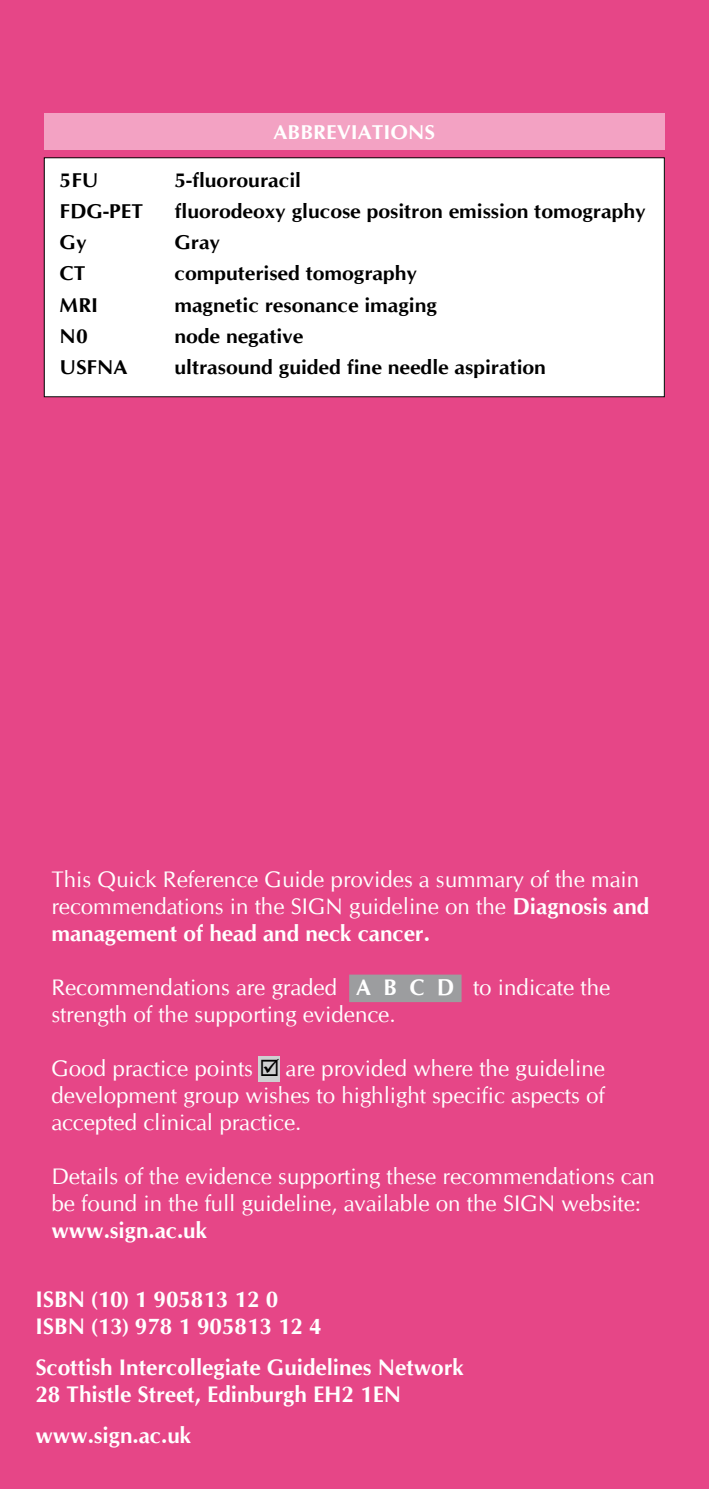
<style>
.page{position:relative;width:709px;height:1489px;background:#fff}
.page>*{position:absolute;margin:0;border:0;box-sizing:border-box;transform-origin:0 0}
.t1{font:22.5px/27px "CG Omega";color:#fff}
.t2{font:700 22.5px/27px "CG Omega";color:#fff}
.t3{font:700 20px "CG Omega";color:#000;scale:1.06 1}
.t4{font:700 20px "CG Omega";color:#fff;scale:1.06 1}
.s1{font-weight:700}
.s2{color:#000}
</style>
<div class="page">
<div style="left:0;top:0;width:709px;height:1488px;background:#e64687"></div>
<div style="left:258px;top:1056px;width:22px;height:25px;background:#cfd0d1"></div>
<div style="left:349px;top:974px;width:112px;height:28px;background:#9c9d9f"></div>
<div style="left:44px;top:113px;width:620px;height:37px;background:#f3a2c3"></div>
<div style="left:44px;top:158px;width:620px;height:239px;background:#fff"></div>
<p class="t4" style="left:273px;top:120px;width:12px">ABBREVIATI</p>
<p class="t4" style="left:390px;top:120px;width:42px">ONS</p>
<p class="t3" style="left:60px;top:168px;width:20px">5FU</p>
<p class="t3" style="left:174px;top:168px;width:121px">5-fluorouracil</p>
<p class="t3" style="left:60px;top:199px;width:56px">FDG-PET</p>
<p class="t3" style="left:174px;top:199px;width:446px">fluorodeoxy glucose positron emission tomography</p>
<p class="t3" style="left:60px;top:230px;width:27px">Gy</p>
<p class="t3" style="left:174px;top:230px;width:45px">Gray</p>
<p class="t3" style="left:60px;top:261px;width:20px">CT</p>
<p class="t3" style="left:174px;top:261px;width:230px">computerised tomography</p>
<p class="t3" style="left:60px;top:292px;width:25px">MRI</p>
<p class="t3" style="left:174px;top:292px;width:249px">magnetic resonance imaging</p>
<p class="t3" style="left:60px;top:323px;width:28px">N0</p>
<p class="t3" style="left:174px;top:323px;width:123px">node negative</p>
<p class="t3" style="left:60px;top:354px;width:13px">USF</p>
<p class="t3" style="left:97px;top:354px;width:24px">NA</p>
<p class="t3" style="left:174px;top:354px;width:352px">ultrasound guided fine needle aspiration</p>
<p class="t1" style="left:51px;top:866px;width:599px">This Quick Reference Guide provides a summary of the main recommendations in the SIGN guideline on the <span class="s1">Diagnosis and management of head and neck cancer.</span></p>
<p class="t1" style="left:51px;top:974px;width:560px">Recommendations are graded <span class="s1">A B C D</span> to indicate the strength of the supporting evidence.</p>
<p class="t1" style="left:51px;top:1055px;width:555px;text-align:justify">Good practice points <span class="s2">☑</span> are provided where the guideline development group wishes to highlight specific aspects of accepted clinical practice.</p>
<p class="t1" style="left:51px;top:1163px;width:605px">Details of the evidence supporting these recommendations can be found in the full guideline, available on the SIGN website:</p>
<p class="t2" style="left:51px;top:1216px;width:157px">www.sign.ac.uk</p>
<p class="t2" style="left:35px;top:1285px;width:288px">ISBN (10) 1 905813 12 0<br>ISBN (13) 978 1 905813 12 4</p>
<p class="t2" style="left:35px;top:1353px;width:429px">Scottish I ntercollegiate Guidelines Network<br>28 Thistle Street, Edinburgh EH2 1EN</p>
<p class="t2" style="left:35px;top:1421px;width:157px">www.sign.ac.uk</p>
</div>
